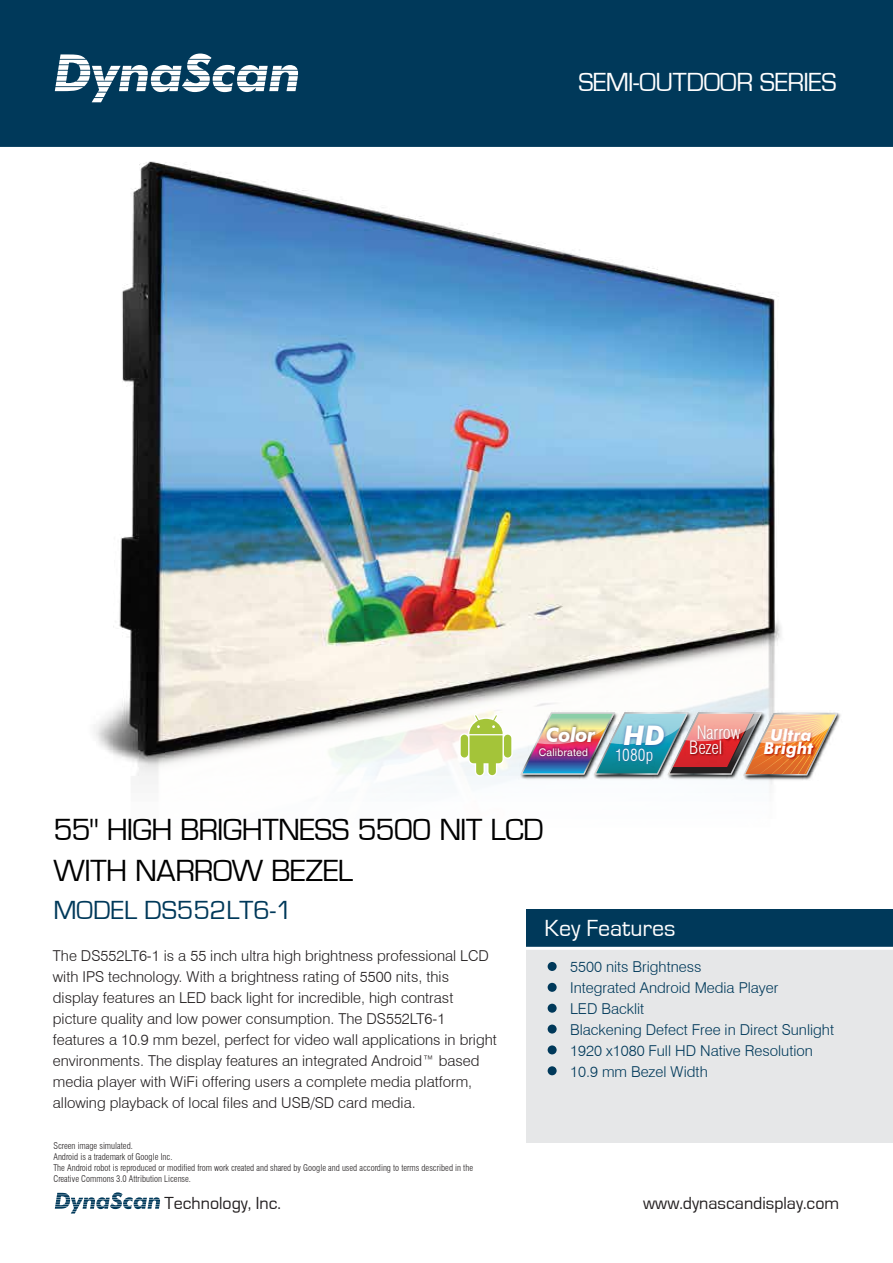
<style>
.page{position:relative;width:893px;height:1263px;background:#fff}
.page>*{position:absolute;margin:0;border:0;box-sizing:border-box;transform-origin:0 0}
.t1{font:31.5px/41.4px "Eurostile";letter-spacing:-.02em;color:#010101}
.t2{font:27px "Eurostile";letter-spacing:-.02em;color:#fff}
.t3{font:27px "Eurostile";color:#00395a}
.t4{font:24px "Eurostile";color:#fff}
.t5{font:italic 700 19.95px "Futura BT";letter-spacing:-.03em;color:#fff}
.t6{font:18px "Eurostile";color:#231f20}
.t7{font:300 condensed 18px/15px "Swiss 721 BT";letter-spacing:-.01em;color:#fff}
.t8{font:italic 700 16.5px/13.5px "Futura BT";letter-spacing:.005em;color:#fff;text-align:center}
.t9{font:300 condensed 16.5px "Swiss 721 BT";letter-spacing:.01em;color:#fff}
.t10{font:300 15px/21px "Swiss 721 BT";color:#231f20}
.t11{font:300 15px/21px "Swiss 721 BT";color:#00395a}
.t12{font:10.5px "Helvetica";letter-spacing:.015em;color:#fff}
.t13{font:300 condensed 9px/10.8px "Swiss 721 BT";color:#231f20}
</style>
<div class="page">
<img style="left:54px;top:161px;width:839px;height:1053px">
<div style="left:0;top:0;width:893px;height:147px;background:#00395a"></div>
<svg style="left:55px;top:1192px;width:105px;height:21px"></svg>
<svg style="left:55px;top:54px;width:243px;height:48px"></svg>
<div style="left:526px;top:942px;width:367px;height:200px;background:#e6e7e8"></div>
<div style="left:526px;top:909px;width:367px;height:39px;background:#00395a"></div>
<div style="left:548px;top:962px;width:9px;height:9px;background:#00395a;border-radius:50%"></div>
<div style="left:548px;top:983px;width:9px;height:9px;background:#00395a;border-radius:50%"></div>
<div style="left:548px;top:1004px;width:9px;height:9px;background:#00395a;border-radius:50%"></div>
<div style="left:548px;top:1024px;width:9px;height:9px;background:#00395a;border-radius:50%"></div>
<div style="left:548px;top:1045px;width:9px;height:9px;background:#00395a;border-radius:50%"></div>
<div style="left:548px;top:1066px;width:9px;height:9px;background:#00395a;border-radius:50%"></div>
<hr style="left:526px;top:947px;width:367px;height:3px;background:#fff">
<svg style="left:503px;top:733px;width:10px;height:26px"></svg>
<svg style="left:459px;top:714px;width:52px;height:62px"></svg>
<img style="left:666px;top:775px;width:73px;height:14px">
<img style="left:620px;top:710px;width:73px;height:70px">
<img style="left:741px;top:711px;width:102px;height:70px">
<img style="left:739px;top:775px;width:98px;height:17px">
<img style="left:518px;top:710px;width:102px;height:70px">
<img style="left:520px;top:712px;width:318px;height:63px">
<img style="left:542px;top:720px;width:58px;height:31px">
<img style="left:536px;top:744px;width:55px;height:18px">
<h2 class="t2" style="left:578px;top:68px;width:260px">SEMI-OUTDOOR SERIES</h2>
<h3 class="t5" style="left:546px;top:722px;width:51px">Color</h3>
<p class="t12" style="left:539px;top:746px;width:51px">Calibrated</p>
<p class="t7" style="left:623px;top:724px;width:119px;text-indent:73px">Narrow<br><sup>HD</sup> Bezel</p>
<p class="t9" style="left:615px;top:745px;width:40px">1080p</p>
<p class="t8" style="left:764px;top:728px;width:51px">Ultra<br>Bright</p>
<h1 class="t1" style="left:53px;top:809px;width:492px">55" HIGH BRIGHTNESS 5500 NIT LCD<br>WITH NARROW BEZEL</h1>
<h2 class="t3" style="left:53px;top:895px;width:240px">MODEL DS552LT6-1</h2>
<h3 class="t4" style="left:545px;top:915px;width:132px">Key Features</h3>
<p class="t11" style="left:570px;top:956px;width:265px">5500 nits Brightness<br>Integrated Android Media Player<br>LED Backlit<br>Blackening Defect Free in Direct Sunlight<br>1920 x1080 Full HD Native Resolution<br>10.9 mm Bezel Width</p>
<p class="t10" style="left:53px;top:945px;width:445px">The DS552LT6-1 is a 55 inch ultra high brightness professional LCD with IPS technology. With a brightness rating of 5500 nits, this display features an LED back light for incredible, high contrast picture quality and low power consumption. The DS552LT6-1 features a 10.9 mm bezel, perfect for video wall applications in bright environments. The display features an integrated Android™ based media player with WiFi offering users a complete media platform, allowing playback of local files and USB/SD card media.</p>
<p class="t13" style="left:53px;top:1140px;width:421px">Screen image simulated.<br>Android is a trademark of Google Inc.<br>The Android robot is reproduced or modified from work created and shared by Google and used according to terms described in the Creative Commons 3.0 Attribution License.</p>
<p class="t6" style="left:165px;top:1193px;width:118px">Technology, Inc.</p>
<p class="t6" style="left:643px;top:1193px;width:198px">www.dynascandisplay.com</p>
</div>
